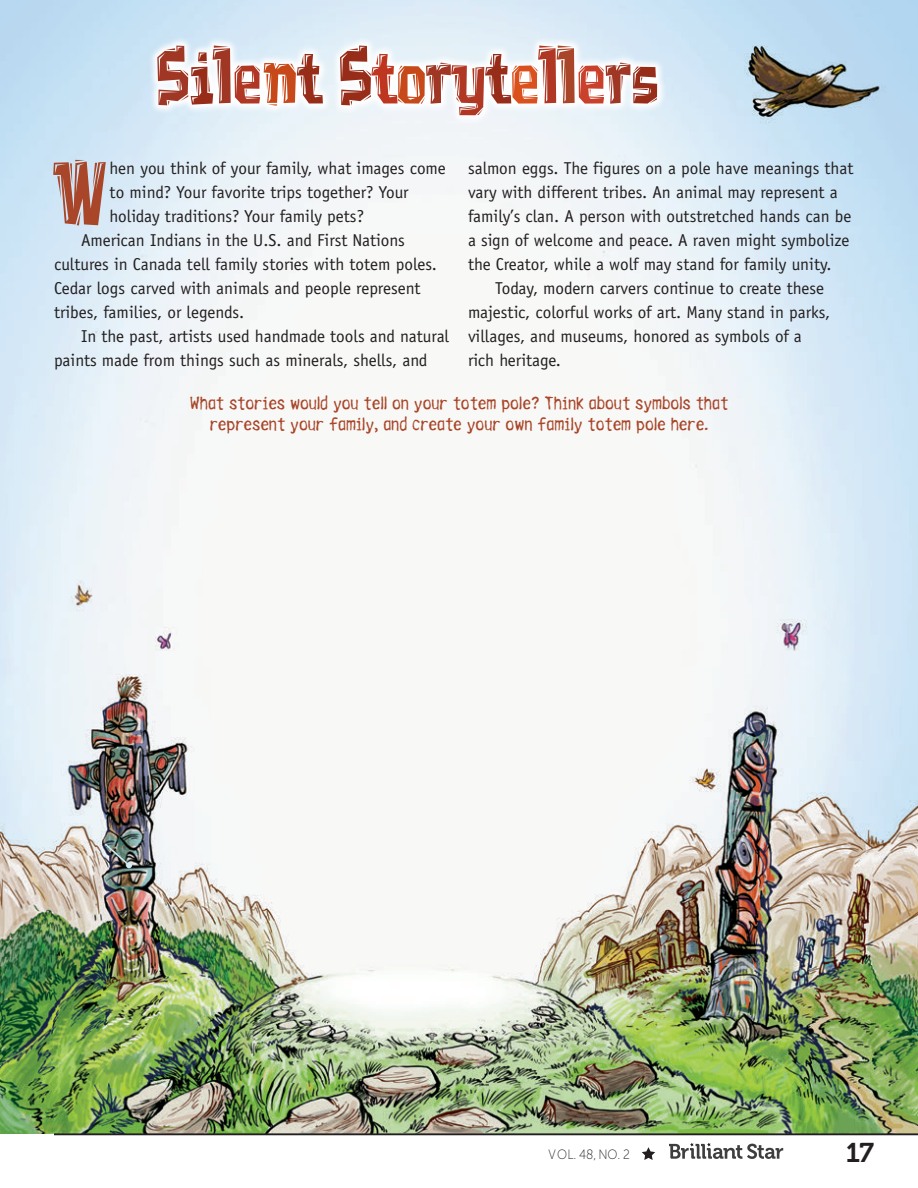
<style>
.page{position:relative;width:918px;height:1188px;background:#fff}
.page>*{position:absolute;margin:0;border:0;box-sizing:border-box;transform-origin:0 0}
.No_Spacing{font:69.3px "Vademecum";color:#a94629}
.t1{font:61.35px "Vademecum";color:#972c19}
.t2{font:27px "Museo 700";color:#231f20}
.t3{font:18px/21.6px "Cleanhouse";color:#a94629;text-align:center}
.No_Spacing-2{font:17.25px/24px "Officina Sans";color:#231f20}
.t4{font:13.5px "Museo Sans 100";color:#231f20;scale:.9 1}
.s1{color:#a03725}
.s2{color:#af3723}
.s3{color:#c74919}
.s4{color:#be361f}
.s5{color:#da511d}
.s6{color:#a94629}
.s7{color:#c9402b}
</style>
<div class="page">
<img style="left:0;top:0;width:918px;height:1134px">
<svg style="left:103px;top:842px;width:29px;height:26px"></svg>
<svg style="left:148px;top:37px;width:519px;height:88px"></svg>
<svg style="left:669px;top:1143px;width:114px;height:16px"></svg>
<svg style="left:642px;top:1147px;width:13px;height:13px"></svg>
<hr style="left:54px;top:1133px;width:864px;height:2px;background:#231f20">
<p class="t1" style="left:156px;top:35px;width:504px"><span class="s1">S</span>i<span class="s1">l</span><span class="s2">e</span><span class="s3">n</span>t S<span class="s4">t</span><span class="s3">o</span><span class="s1">r</span><span class="s2">y</span>t<span class="s5">e</span><span class="s2">l</span><span class="s6">l</span><span class="s7">e</span><span class="s1">r</span>s</p>
<p class="No_Spacing" style="left:54px;top:146px;width:52px">W</p>
<p class="No_Spacing-2" style="left:110px;top:156px;width:338px">hen you think of your family, what images come to mind? Your favorite trips together? Your holiday traditions? Your family pets?</p>
<p class="No_Spacing-2" style="left:54px;top:228px;width:385px;text-indent:27px">American Indians in the U.S. and First Nations cultures in Canada tell family stories with totem poles.<br>Cedar logs carved with animals and people represent tribes, families, or legends.</p>
<p class="No_Spacing-2" style="left:54px;top:324px;width:397px;text-indent:27px">In the past, artists used handmade tools and natural paints made from things such as minerals, shells, and</p>
<p class="No_Spacing-2" style="left:468px;top:156px;width:387px">salmon eggs. The figures on a pole have meanings that vary with different tribes. An animal may represent a family’s clan. A person with outstretched hands can be a sign of welcome and peace. A raven might symbolize the Creator, while a wolf may stand for family unity.</p>
<p class="No_Spacing-2" style="left:468px;top:276px;width:364px;text-indent:27px">Today, modern carvers continue to create these majestic, colorful works of art. Many stand in parks, villages, and museums, honored as symbols of a rich heritage.</p>
<p class="t3" style="left:190px;top:391px;width:540px">What stories would you tell on your totem pole? Think about symbols that represent your family, and create your own family totem pole here.</p>
<p class="t4" style="left:549px;top:1147px;width:92px">VOL. 48, NO. 2</p>
<h3 class="t2" style="left:846px;top:1138px;width:30px">17</h3>
</div>
